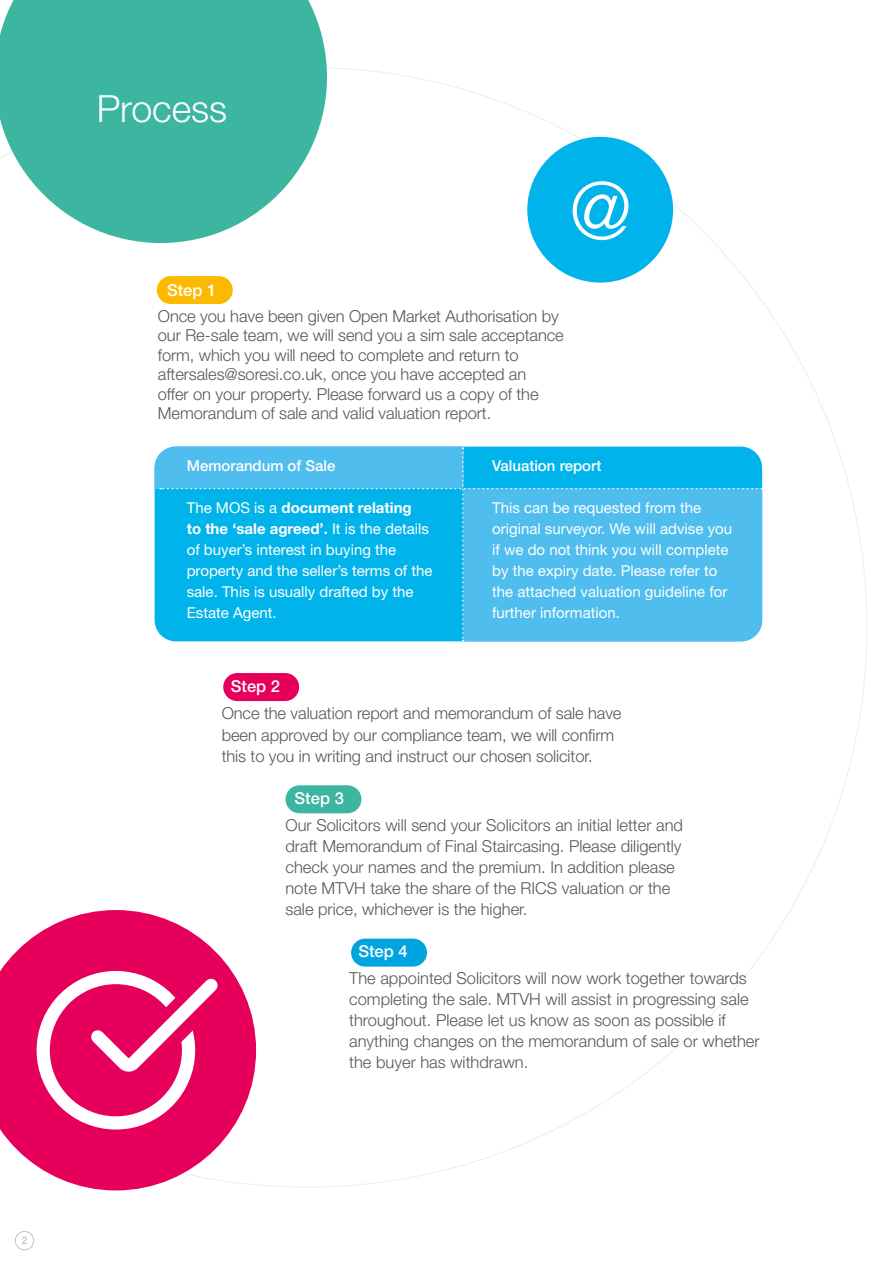
<style>
.page{position:relative;width:893px;height:1263px;background:#fff}
.page>*{position:absolute;margin:0;border:0;box-sizing:border-box;transform-origin:0 0}
.t1{font:300 79.2px "Helvetica Neue";color:#fff}
.t2{font:300 37.5px "Helvetica Neue";color:#fff}
.t3{font:300 16.5px/21px "Helvetica Neue";color:#575756}
.t4{font:500 16.5px "Helvetica Neue";color:#fff}
.t5{font:15px/21px "Helvetica Neue";color:#fff}
.t6{font:500 15px "Helvetica Neue";color:#fff}
.t7{font:500 10.5px "Helvetica Neue";color:#c2c2c2}
.s1{font-weight:700}
</style>
<div class="page">
<div style="left:15px;top:1231px;width:19px;height:19px;border:1px solid #c2c2c2;border-radius:50%"></div>
<svg style="left:0;top:0;width:327px;height:243px;background:#58bfae"></svg>
<div style="left:351px;top:938px;width:76px;height:28px;background:#00a5df;border-radius:14px"></div>
<div style="left:286px;top:785px;width:75px;height:28px;background:#3cb5a1;border-radius:14px"></div>
<div style="left:223px;top:673px;width:76px;height:28px;background:#e6005b;border-radius:14px"></div>
<div style="left:157px;top:276px;width:76px;height:28px;background:#fbba00;border-radius:14px"></div>
<svg style="left:160px;top:447px;width:602px;height:194px;background:#28b8eb"></svg>
<div style="left:527px;top:137px;width:146px;height:146px;background:#00b3ea;border-radius:50%"></div>
<svg style="left:0;top:910px;width:256px;height:280px;fill:#e6005b"></svg>
<div style="left:37px;top:971px;width:158px;height:158px;border:13px solid #fff;border-radius:50%"></div>
<svg style="left:79px;top:967px;width:151px;height:116px"></svg>
<p class="t7" style="left:22px;top:1233px;width:7px">2</p>
<h2 class="t2" style="left:97px;top:86px;width:132px">Process</h2>
<h1 class="t1" style="left:569px;top:162px;width:65px">@</h1>
<p class="t4" style="left:167px;top:280px;width:51px">Step 1</p>
<p class="t3" style="left:158px;top:305px;width:407px;line-height:19.5px">Once you have been given Open Market Authorisation by our Re-sale team, we will send you a sim sale acceptance form, which you will need to complete and return to aftersales@soresi.co.uk, once you have accepted an<br>offer on your property. Please forward us a copy of the Memorandum of sale and valid valuation report.</p>
<p class="t6" style="left:187px;top:457px;width:150px">Memorandum of Sale</p>
<p class="t5" style="left:187px;top:497px;width:247px">The MOS is a <span class="s1">document relating<br>to the ‘sale agreed’.</span> It is the details of buyer’s interest in buying the property and the seller’s terms of the sale. This is usually drafted by the<br>Estate Agent.</p>
<p class="t6" style="left:492px;top:457px;width:111px">Valuation report</p>
<p class="t5" style="left:492px;top:497px;width:241px">This can be requested from the original surveyor. We will advise you if we do not think you will complete by the expiry date. Please refer to the attached valuation guideline for further information.</p>
<p class="t4" style="left:231px;top:676px;width:51px">Step 2</p>
<p class="t3" style="left:222px;top:703px;width:401px">Once the valuation report and memorandum of sale have been approved by our compliance team, we will confirm this to you in writing and instruct our chosen solicitor.</p>
<p class="t4" style="left:295px;top:788px;width:51px">Step 3</p>
<p class="t3" style="left:285px;top:814px;width:399px">Our Solicitors will send your Solicitors an initial letter and draft Memorandum of Final Staircasing. Please diligently check your names and the premium. In addition please note MTVH take the share of the RICS valuation or the sale price, whichever is the higher.</p>
<p class="t4" style="left:358px;top:941px;width:51px">Step 4</p>
<p class="t3" style="left:349px;top:967px;width:412px">The appointed Solicitors will now work together towards completing the sale. MTVH will assist in progressing sale throughout. Please let us know as soon as possible if anything changes on the memorandum of sale or whether the buyer has withdrawn.</p>
</div>
